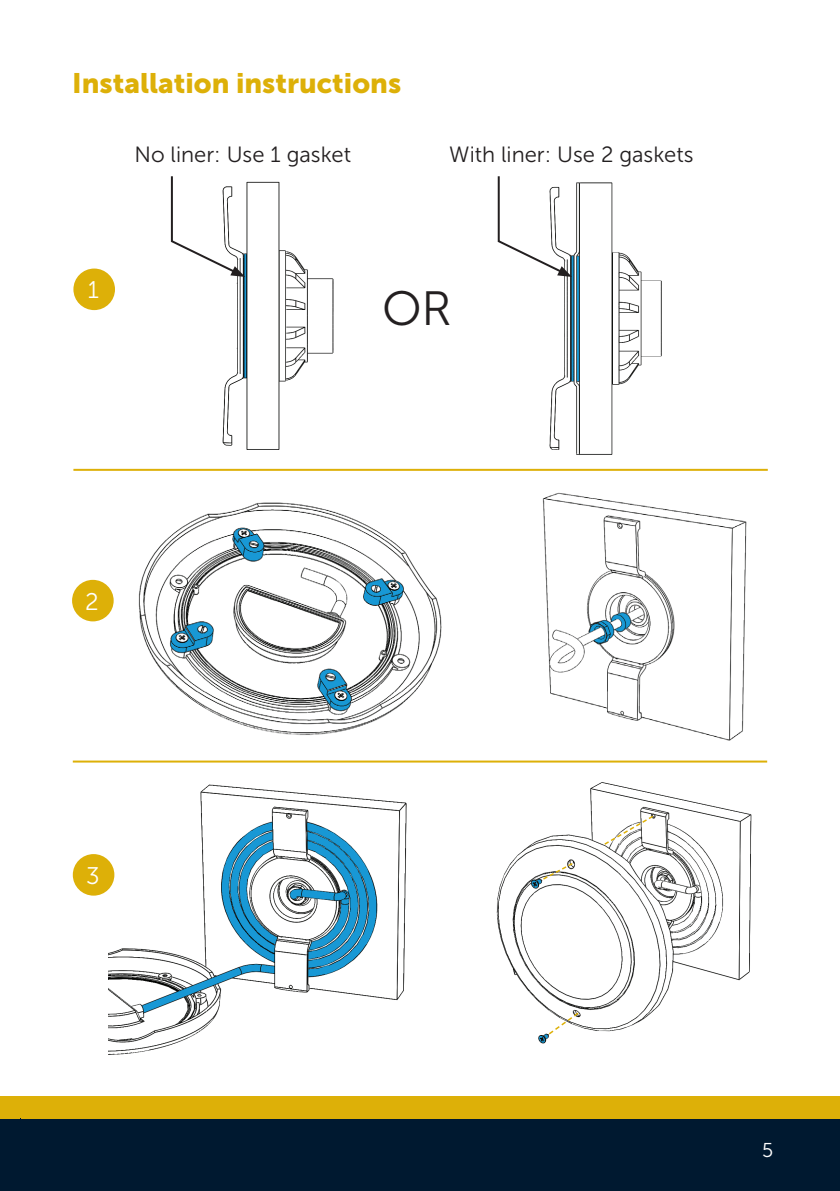
<style>
.page{position:relative;width:840px;height:1191px;background:#fff}
.page>*{position:absolute;margin:0;border:0;box-sizing:border-box;transform-origin:0 0}
.t1{font:48px "Museo Sans 300";color:#231f20}
.t2{font:28px "Museo Sans 900";color:#ddb008}
.t3{font:24px "Museo Sans 300";color:#fff}
.t4{font:22px "Museo Sans 300";color:#231f20}
.t5{font:20px "Museo Sans 300";color:#fff}
</style>
<div class="page">
<div style="left:0;top:1118px;width:839px;height:73px;background:#001930"></div>
<div style="left:0;top:1096px;width:839px;height:22px;background:#ddb008"></div>
<img style="left:222px;top:181px;width:112px;height:268px">
<img style="left:549px;top:182px;width:113px;height:273px">
<img style="left:109px;top:784px;width:298px;height:271px">
<img style="left:496px;top:782px;width:256px;height:262px">
<img style="left:138px;top:502px;width:304px;height:233px">
<img style="left:542px;top:492px;width:205px;height:249px">
<svg style="left:498px;top:238px;width:73px;height:39px"></svg>
<hr style="left:497px;top:176px;width:2px;height:66px;background:#231f20">
<svg style="left:170px;top:238px;width:75px;height:39px"></svg>
<hr style="left:171px;top:176px;width:2px;height:66px;background:#231f20">
<div style="left:73px;top:268px;width:42px;height:42px;background:#ddb008;border-radius:50%"></div>
<div style="left:72px;top:580px;width:42px;height:41px;background:#ddb008;border-radius:50%"></div>
<hr style="left:73px;top:469px;width:694px;height:2px;background:#ddb008">
<div style="left:73px;top:854px;width:41px;height:41px;background:#ddb008;border-radius:50%"></div>
<hr style="left:73px;top:760px;width:693px;height:2px;background:#ddb008">
<svg style="left:541px;top:861px;width:33px;height:20px"></svg>
<svg style="left:547px;top:1011px;width:33px;height:25px"></svg>
<svg style="left:602px;top:814px;width:52px;height:32px"></svg>
<p class="t2" style="left:72px;top:67px;width:330px">Installation instructions</p>
<p class="t4" style="left:134px;top:142px;width:218px">No liner: Use 1 gasket</p>
<p class="t4" style="left:449px;top:142px;width:246px">With liner: Use 2 gaskets</p>
<p class="t3" style="left:88px;top:277px;width:13px">1</p>
<h1 class="t1" style="left:382px;top:283px;width:71px">OR</h1>
<p class="t3" style="left:85px;top:588px;width:15px">2</p>
<p class="t3" style="left:86px;top:862px;width:15px">3</p>
<p class="t5" style="left:761px;top:1139px;width:13px">5</p>
</div>
